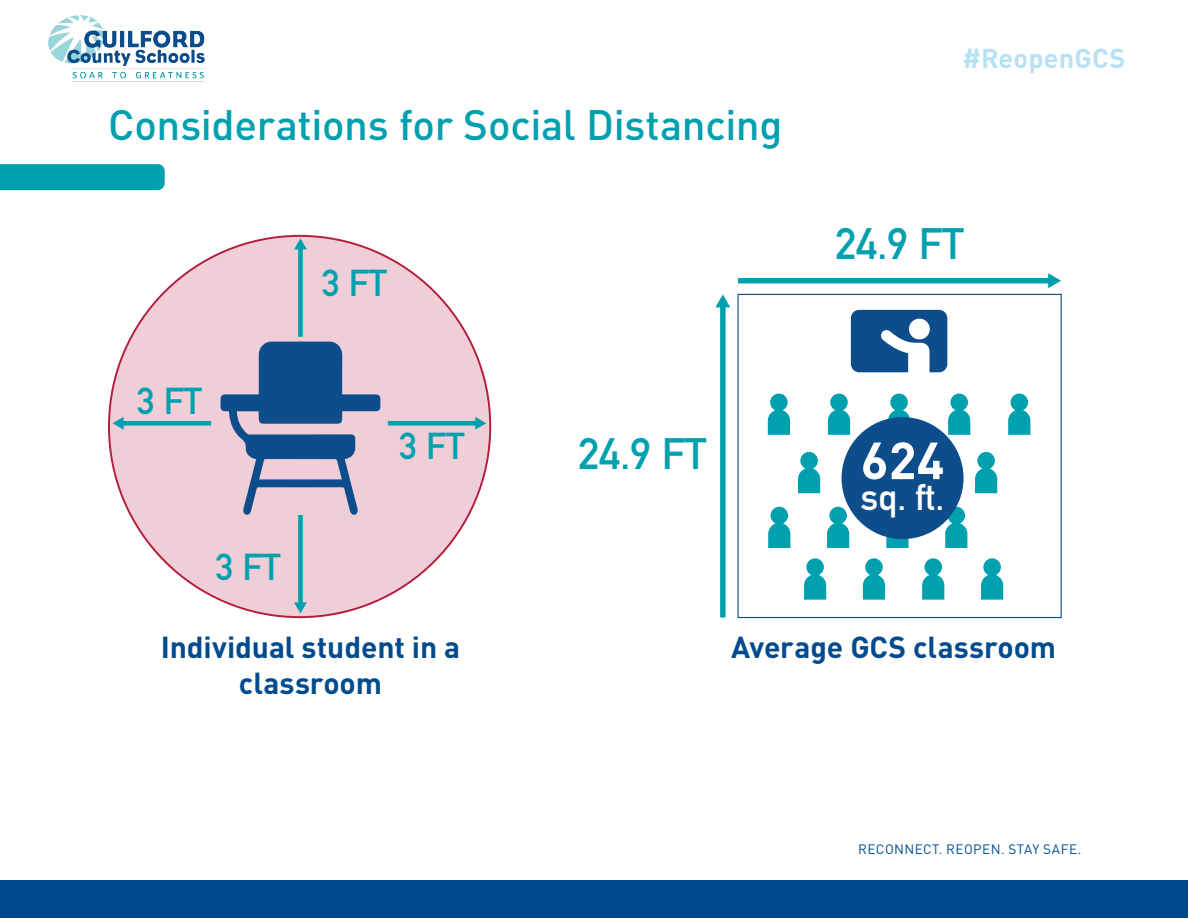
<style>
.page{position:relative;width:1188px;height:918px;background:#fff}
.page>*{position:absolute;margin:0;border:0;box-sizing:border-box;transform-origin:0 0}
.t1{font:700 51.45px "DINOT";color:#fff}
.t2{font:700 43.35px "DIN Alternate";color:#00a0af}
.Large_Subheader{font:500 42px "DINOT";letter-spacing:-.01em;color:#00a0af}
.t3{font:700 36.9px "DIN Alternate";color:#00a0af}
.t4{font:700 36.6px "DIN Alternate";color:#fff}
.Subheader_3{font:700 30px/36px "DINOT";letter-spacing:-.005em;color:#004b8d;text-align:center}
.t5{font:700 27px "DINOT";letter-spacing:.01em;color:#b8e2f3}
.t6{font:13.5px "DINOT";letter-spacing:.035em;color:#004b8d}
</style>
<div class="page">
<div style="left:109px;top:236px;width:381px;height:381px;background:#f0ced7;border-radius:50%"></div>
<svg style="left:221px;top:238px;width:159px;height:376px"></svg>
<svg style="left:113px;top:417px;width:98px;height:13px"></svg>
<svg style="left:388px;top:417px;width:98px;height:13px"></svg>
<svg style="left:715px;top:294px;width:15px;height:324px"></svg>
<div style="left:737px;top:294px;width:325px;height:324px;border:1px solid #0e4d8c"></div>
<svg style="left:798px;top:452px;width:22px;height:41px"></svg>
<svg style="left:975px;top:452px;width:22px;height:41px"></svg>
<svg style="left:768px;top:507px;width:22px;height:41px"></svg>
<svg style="left:827px;top:507px;width:22px;height:41px"></svg>
<svg style="left:886px;top:537px;width:23px;height:11px"></svg>
<svg style="left:945px;top:507px;width:22px;height:41px"></svg>
<svg style="left:804px;top:558px;width:22px;height:42px"></svg>
<svg style="left:863px;top:558px;width:22px;height:42px"></svg>
<svg style="left:922px;top:558px;width:22px;height:42px"></svg>
<svg style="left:981px;top:558px;width:22px;height:42px"></svg>
<svg style="left:768px;top:394px;width:22px;height:41px"></svg>
<svg style="left:828px;top:394px;width:22px;height:41px"></svg>
<svg style="left:888px;top:394px;width:22px;height:25px"></svg>
<svg style="left:948px;top:394px;width:22px;height:41px"></svg>
<svg style="left:1008px;top:394px;width:22px;height:41px"></svg>
<svg style="left:851px;top:310px;width:96px;height:62px"></svg>
<svg style="left:738px;top:273px;width:323px;height:15px"></svg>
<div style="left:842px;top:417px;width:122px;height:122px;background:#0e4d8c;border-radius:50%"></div>
<div style="left:0;top:164px;width:165px;height:26px;background:#00a0af"></div>
<div style="left:0;top:880px;width:1188px;height:38px;background:#004b8d"></div>
<img style="left:49px;top:16px;width:155px;height:66px">
<p class="Large_Subheader" style="left:108px;top:96px;width:676px">Considerations for Social Distancing</p>
<p class="t3" style="left:137px;top:373px;width:66px">3 FT</p>
<p class="t3" style="left:322px;top:255px;width:66px">3 FT</p>
<p class="t5" style="left:962px;top:40px;width:164px">#ReopenGCS</p>
<p class="t2" style="left:835px;top:211px;width:130px">24.9 FT</p>
<p class="t3" style="left:216px;top:539px;width:66px">3 FT</p>
<p class="t3" style="left:400px;top:418px;width:66px">3 FT</p>
<p class="t2" style="left:578px;top:420px;width:130px">24.9 FT</p>
<p class="t1" style="left:861px;top:426px;width:85px">624</p>
<p class="t4" style="left:861px;top:469px;width:85px">sq. ft.</p>
<p class="Subheader_3" style="left:161px;top:628px;width:301px">Individual student in a classroom</p>
<p class="Subheader_3" style="left:731px;top:628px;width:327px">Average GCS classroom</p>
<p class="t6" style="left:858px;top:840px;width:225px">RECONNECT. REOPEN. STAY SAFE.</p>
</div>
